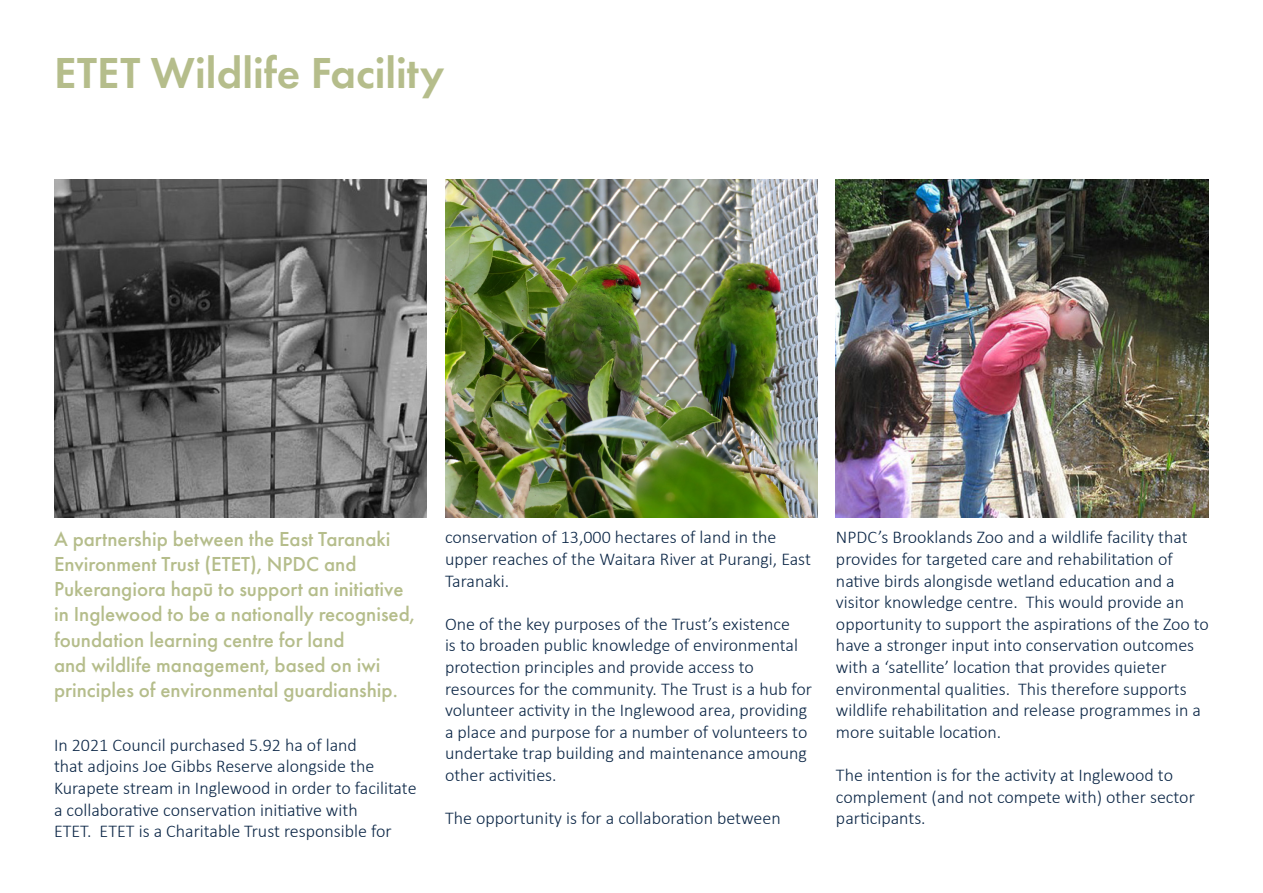
<style>
.page{position:relative;width:1263px;height:893px;background:#fff}
.page>*{position:absolute;margin:0;border:0;box-sizing:border-box;transform-origin:0 0}
.t1{font:600 45px "Futura PT";color:#b5bd8b}
.t2{font:500 21px/25.2px "Futura PT";color:#b5bd8b}
.t3{font:300 18px/21.6px "Calibri";color:#0b2646}
</style>
<div class="page">
<img style="left:54px;top:179px;width:373px;height:338px">
<img style="left:445px;top:179px;width:373px;height:338px">
<img style="left:836px;top:179px;width:373px;height:338px">
<p class="t1" style="left:54px;top:45px;width:392px">ETET Wildlife Facility</p>
<p class="t2" style="left:54px;top:526px;width:362px">A partnership between the East Taranaki Environment Trust (ETET), NPDC and Pukerangiora hapū to support an initiative in Inglewood to be a nationally recognised, foundation learning centre for land<br>and wildlife management, based on iwi principles of environmental guardianship.</p>
<p class="t3" style="left:445px;top:526px;width:367px">conservation of 13,000 hectares of land in the upper reaches of the Waitara River at Purangi, East<br>Taranaki.</p>
<p class="t3" style="left:445px;top:613px;width:368px">One of the key purposes of the Trust’s existence<br>is to broaden public knowledge of environmental protection principles and provide access to resources for the community. The Trust is a hub for volunteer activity in the Inglewood area, providing a place and purpose for a number of volunteers to undertake trap building and maintenance amoung other activities.</p>
<p class="t3" style="left:445px;top:807px;width:337px">The opportunity is for a collaboration between</p>
<p class="t3" style="left:54px;top:734px;width:364px">In 2021 Council purchased 5.92 ha of land<br>that adjoins Joe Gibbs Reserve alongside the Kurapete stream in Inglewood in order to facilitate a collaborative conservation initiative with<br>ETET. ETET is a Charitable Trust responsible for</p>
<p class="t3" style="left:836px;top:526px;width:374px">NPDC’s Brooklands Zoo and a wildlife facility that provides for targeted care and rehabilitation of native birds alongisde wetland education and a visitor knowledge centre. This would provide an opportunity to support the aspirations of the Zoo to have a stronger input into conservation outcomes with a ‘satellite’ location that provides quieter environmental qualities. This therefore supports wildlife rehabilitation and release programmes in a more suitable location.</p>
<p class="t3" style="left:836px;top:764px;width:360px">The intention is for the activity at Inglewood to complement (and not compete with) other sector participants.</p>
</div>
